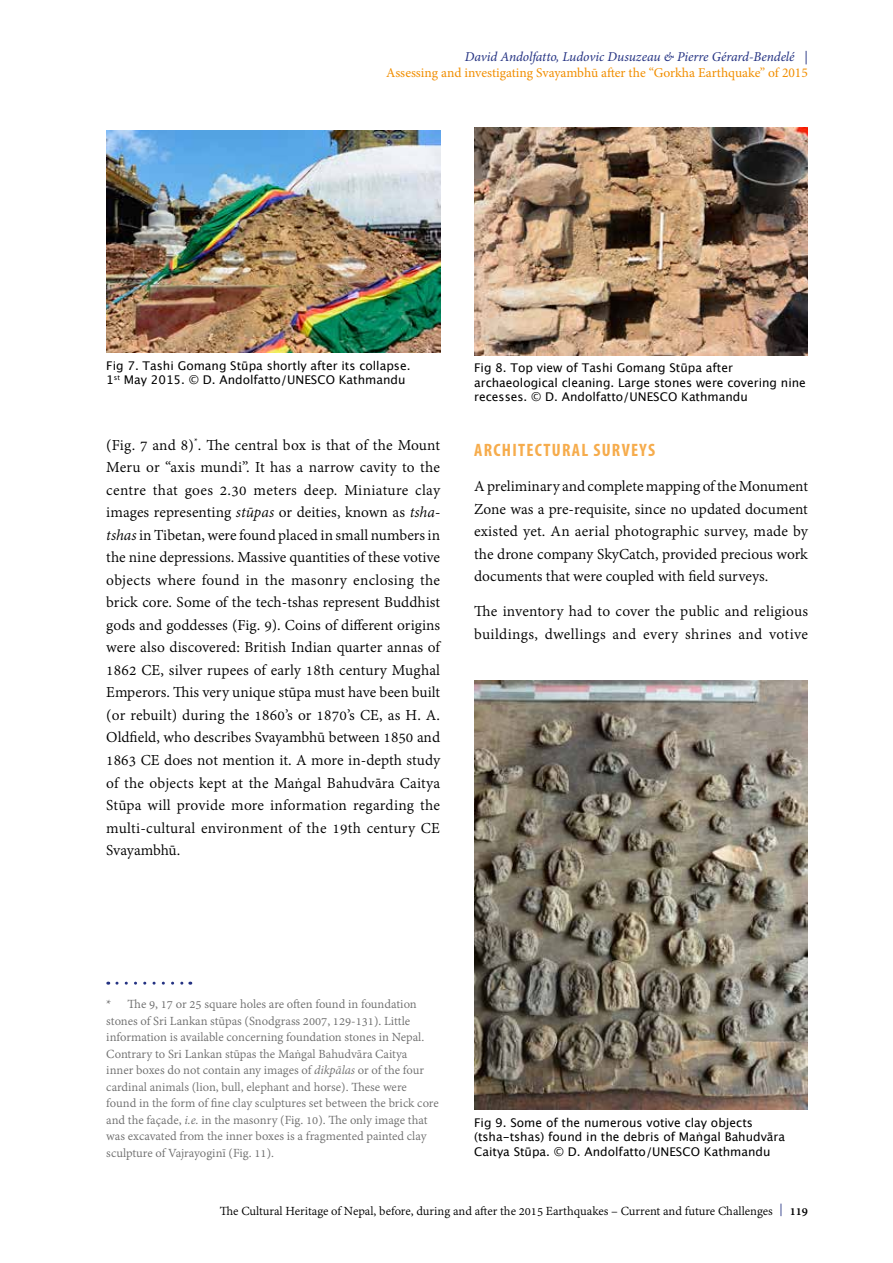
<style>
.page{position:relative;width:893px;height:1263px;background:#fff}
.page>*{position:absolute;margin:0;border:0;box-sizing:border-box;transform-origin:0 0}
.t1{font:700 condensed 18px "Myriad Pro";letter-spacing:.07em;color:#f6ac4c}
.t2{font:16.5px/22.5px "Adobe Devanagari";letter-spacing:.01em;color:#000;text-align:justify}
.t3{font:13.5px/16.5px "Adobe Devanagari";color:#6e6e6e}
.t4{font:13.5px/16.2px "Minion Pro";letter-spacing:-.005em;color:#f18e00;text-align:right}
.t5{font:13.5px "Adobe Devanagari";color:#000}
.t6{font:12px/14.4px "Lucida Grande";color:#000}
.s1{font-style:italic;color:#243282}
.s2{color:#243282}
.s3{font-style:italic}
.s4{font-weight:700}
</style>
<div class="page">
<svg style="left:117px;top:982px;width:74px;height:3px"></svg>
<img style="left:106px;top:130px;width:334px;height:223px">
<img style="left:474px;top:128px;width:334px;height:227px">
<img style="left:474px;top:681px;width:334px;height:429px">
<p class="t4" style="left:386px;top:48px;width:423px"><span class="s1">David Andolfatto, Ludovic Dusuzeau &amp; Pierre Gérard-Bendelé</span> <span class="s2">|<br></span>Assessing and investigating Svayambhū after the “Gorkha Earthquake” of 2015</p>
<p class="t6" style="left:106px;top:358px;width:306px">Fig 7. Tashi Gomang Stūpa shortly after its collapse.<br>1<sup>st</sup> May 2015. © D. Andolfatto/UNESCO Kathmandu</p>
<p class="t6" style="left:474px;top:361px;width:333px">Fig 8. Top view of Tashi Gomang Stūpa after archaeological cleaning. Large stones were covering nine recesses. © D. Andolfatto/UNESCO Kathmandu</p>
<p class="t2" style="left:106px;top:435px;width:335px">(Fig. 7 and 8)<sup>*</sup>. The central box is that of the Mount Meru or “axis mundi”. It has a narrow cavity to the centre that goes 2.30 meters deep. Miniature clay images representing <span class="s3">stūpas</span> or deities, known as <span class="s3">tsha&shy;tshas</span> in Tibetan, were found placed in small numbers in the nine depressions. Massive quantities of these votive objects where found in the masonry enclosing the brick core. Some of the tech-tshas represent Buddhist gods and goddesses (Fig. 9). Coins of different origins were also discovered: British Indian quarter annas of 1862 CE, silver rupees of early 18th century Mughal Emperors. This very unique stūpa must have been built (or rebuilt) during the 1860’s or 1870’s CE, as H. A.<br>Oldfield, who describes Svayambhū between 1850 and 1863 CE does not mention it. A more in-depth study of the objects kept at the Maṅgal Bahudvāra Caitya Stūpa will provide more information regarding the multi-cultural environment of the 19th century CE Svayambhū.</p>
<p class="t1" style="left:474px;top:440px;width:182px">ARCHITECTURAL SURVEYS</p>
<p class="t2" style="left:474px;top:476px;width:335px">A preliminary and complete mapping of the Monument Zone was a pre-requisite, since no updated document existed yet. An aerial photographic survey, made by the drone company SkyCatch, provided precious work documents that were coupled with field surveys.</p>
<p class="t2" style="left:474px;top:601px;width:335px">The inventory had to cover the public and religious buildings, dwellings and every shrines and votive</p>
<p class="t3" style="left:106px;top:997px;width:334px">* The 9, 17 or 25 square holes are often found in foundation stones of Sri Lankan stūpas (Snodgrass 2007, 129-131). Little information is available concerning foundation stones in Nepal.<br>Contrary to Sri Lankan stūpas the Maṅgal Bahudvāra Caitya<br>inner boxes do not contain any images of <span class="s3">dikpālas</span> or of the four cardinal animals (lion, bull, elephant and horse). These were found in the form of fine clay sculptures set between the brick core and the façade, <span class="s3">i.e.</span> in the masonry (Fig. 10). The only image that was excavated from the inner boxes is a fragmented painted clay sculpture of Vajrayoginī (Fig. 11).</p>
<p class="t6" style="left:474px;top:1115px;width:312px">Fig 9. Some of the numerous votive clay objects (tsha-tshas) found in the debris of Maṅgal Bahudvāra<br>Caitya Stūpa. © D. Andolfatto/UNESCO Kathmandu</p>
<p class="t5" style="left:220px;top:1203px;width:590px">The Cultural Heritage of Nepal, before, during and after the 2015 Earthquakes – Current and future Challenges <span class="s2">|</span> <span class="s4">119</span></p>
</div>
